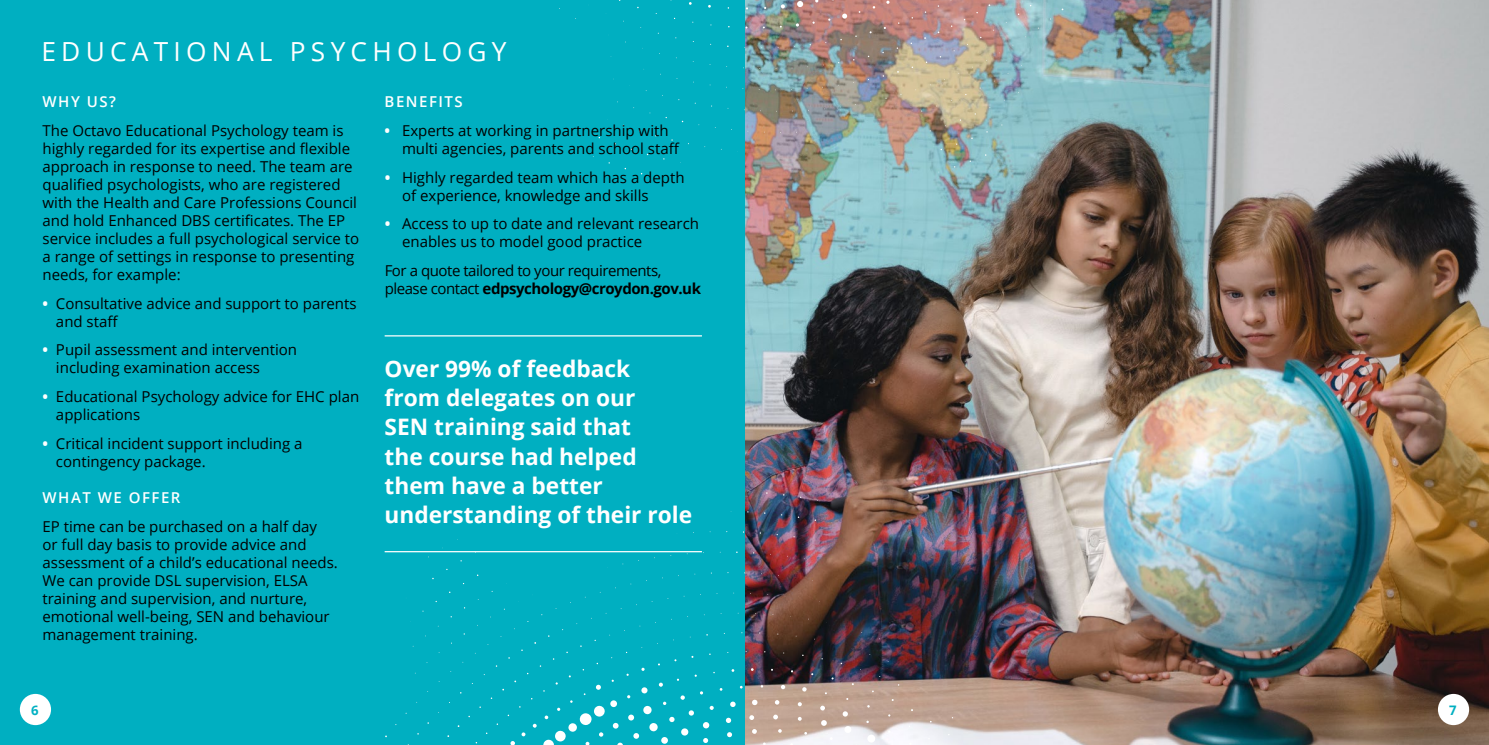
<style>
.page{position:relative;width:1489px;height:745px;background:#fff}
.page>*{position:absolute;margin:0;border:0;box-sizing:border-box;transform-origin:0 0}
.t1{font:26.25px "Open Sans";letter-spacing:.2em;color:#fff}
.t2{font:700 22.75px/29.2px "Open Sans";color:#fff}
.t3{font:15px/18px "Open Sans";color:#000}
.t4{font:15px/18px "Open Sans";letter-spacing:-.03em;color:#000}
.t5{font:600 15px "Open Sans";letter-spacing:.1em;color:#fff}
.t6{font:700 13.12px "Open Sans";color:#00afc1}
.t7{font:700 13.12px "Open Sans";color:#00b1c3}
.s1{font-weight:700;color:#fff}
.s2{font-weight:700}
</style>
<div class="page">
<img style="left:744px;top:0;width:744px;height:744px">
<div style="left:1437px;top:693px;width:31px;height:31px;background:#fff;border-radius:50%"></div>
<div style="left:0;top:0;width:744px;height:744px;background:#00afc1"></div>
<svg style="left:797px;top:1px;width:6px;height:6px"></svg>
<svg style="left:780px;top:4px;width:5px;height:5px"></svg>
<svg style="left:842px;top:13px;width:5px;height:6px"></svg>
<svg style="left:795px;top:23px;width:4px;height:4px"></svg>
<hr style="left:384px;top:335px;width:318px;height:1px;background:#fff">
<hr style="left:384px;top:550px;width:318px;height:2px;background:#fff">
<div style="left:20px;top:693px;width:31px;height:31px;background:#fff;border-radius:50%"></div>
<svg style="left:703px;top:738px;width:5px;height:4px"></svg>
<svg style="left:727px;top:732px;width:5px;height:4px"></svg>
<svg style="left:751px;top:728px;width:6px;height:5px"></svg>
<svg style="left:778px;top:728px;width:3px;height:4px"></svg>
<svg style="left:661px;top:736px;width:7px;height:7px"></svg>
<svg style="left:681px;top:727px;width:7px;height:8px"></svg>
<svg style="left:702px;top:721px;width:7px;height:7px"></svg>
<svg style="left:725px;top:717px;width:6px;height:5px"></svg>
<svg style="left:749px;top:714px;width:5px;height:5px"></svg>
<svg style="left:773px;top:714px;width:5px;height:5px"></svg>
<svg style="left:797px;top:716px;width:4px;height:4px"></svg>
<svg style="left:820px;top:719px;width:7px;height:6px"></svg>
<div style="left:844px;top:725px;width:7px;height:7px;background:#fff;border-radius:50%"></div>
<div style="left:867px;top:734px;width:8px;height:8px;background:#fff;border-radius:50%"></div>
<svg style="left:633px;top:733px;width:6px;height:5px"></svg>
<svg style="left:649px;top:722px;width:9px;height:9px"></svg>
<svg style="left:669px;top:716px;width:5px;height:5px"></svg>
<svg style="left:688px;top:710px;width:6px;height:5px"></svg>
<svg style="left:709px;top:705px;width:4px;height:4px"></svg>
<svg style="left:730px;top:701px;width:5px;height:5px"></svg>
<svg style="left:751px;top:699px;width:6px;height:5px"></svg>
<svg style="left:774px;top:699px;width:5px;height:5px"></svg>
<svg style="left:797px;top:701px;width:5px;height:5px"></svg>
<svg style="left:820px;top:705px;width:5px;height:5px"></svg>
<svg style="left:842px;top:710px;width:6px;height:6px"></svg>
<svg style="left:599px;top:732px;width:4px;height:4px"></svg>
<svg style="left:612px;top:722px;width:6px;height:6px"></svg>
<svg style="left:628px;top:714px;width:6px;height:6px"></svg>
<svg style="left:643px;top:705px;width:8px;height:9px"></svg>
<svg style="left:680px;top:695px;width:5px;height:4px"></svg>
<svg style="left:780px;top:684px;width:5px;height:5px"></svg>
<svg style="left:802px;top:686px;width:4px;height:5px"></svg>
<svg style="left:543px;top:739px;width:11px;height:5px"></svg>
<svg style="left:554px;top:730px;width:12px;height:11px"></svg>
<svg style="left:568px;top:722px;width:9px;height:9px"></svg>
<svg style="left:579px;top:713px;width:13px;height:12px"></svg>
<svg style="left:593px;top:705px;width:12px;height:11px"></svg>
<svg style="left:610px;top:699px;width:7px;height:7px"></svg>
<svg style="left:641px;top:686px;width:6px;height:7px"></svg>
<svg style="left:658px;top:682px;width:5px;height:4px"></svg>
<svg style="left:510px;top:741px;width:5px;height:3px"></svg>
<svg style="left:521px;top:732px;width:4px;height:4px"></svg>
<svg style="left:532px;top:723px;width:5px;height:4px"></svg>
<svg style="left:595px;top:684px;width:6px;height:5px"></svg>
<h1 class="t1" style="left:41px;top:34px;width:466px">EDUCATIONAL PSYCHOLOGY</h1>
<p class="t5" style="left:384px;top:91px;width:80px">BENEFITS</p>
<p class="t3" style="left:402px;top:121px;width:279px;text-indent:-17px"><span class="s1">•</span> Experts at working in partnership with multi agencies, parents and school staff</p>
<p class="t3" style="left:402px;top:168px;width:284px;text-indent:-17px"><span class="s1">•</span> Highly regarded team which has a depth of experience, knowledge and skills</p>
<p class="t3" style="left:402px;top:214px;width:298px;text-indent:-17px"><span class="s1">•</span> Access to up to date and relevant research enables us to model good practice</p>
<p class="t4" style="left:384px;top:261px;width:318px">For a quote tailored to your requirements, please contact <span class="s2">edpsychology@croydon.gov.uk</span></p>
<p class="t5" style="left:43px;top:91px;width:75px">WHY US?</p>
<p class="t3" style="left:43px;top:121px;width:318px">The Octavo Educational Psychology team is highly regarded for its expertise and flexible approach in response to need. The team are qualified psychologists, who are registered with the Health and Care Professions Council and hold Enhanced DBS certificates. The EP service includes a full psychological service to a range of settings in response to presenting needs, for example:</p>
<p class="t3" style="left:56px;top:294px;width:302px;text-indent:-13px"><span class="s1">•</span> Consultative advice and support to parents and staff</p>
<p class="t3" style="left:56px;top:340px;width:243px;text-indent:-13px"><span class="s1">•</span> Pupil assessment and intervention including examination access</p>
<p class="t3" style="left:56px;top:387px;width:305px;text-indent:-13px"><span class="s1">•</span> Educational Psychology advice for EHC plan applications</p>
<p class="t3" style="left:56px;top:433px;width:248px;text-indent:-13px"><span class="s1">•</span> Critical incident support including a contingency package.</p>
<p class="t5" style="left:43px;top:487px;width:139px">WHAT WE OFFER</p>
<p class="t3" style="left:43px;top:516px;width:297px">EP time can be purchased on a half day<br>or full day basis to provide advice and assessment of a child’s educational needs.<br>We can provide DSL supervision, ELSA training and supervision, and nurture, emotional well-being, SEN and behaviour management training.</p>
<h2 class="t2" style="left:384px;top:353px;width:309px">Over 99% of feedback<br>from delegates on our<br>SEN training said that<br>the course had helped them have a better understanding of their role</h2>
<p class="t7" style="left:31px;top:700px;width:9px">6</p>
<p class="t6" style="left:1448px;top:700px;width:9px">7</p>
</div>
